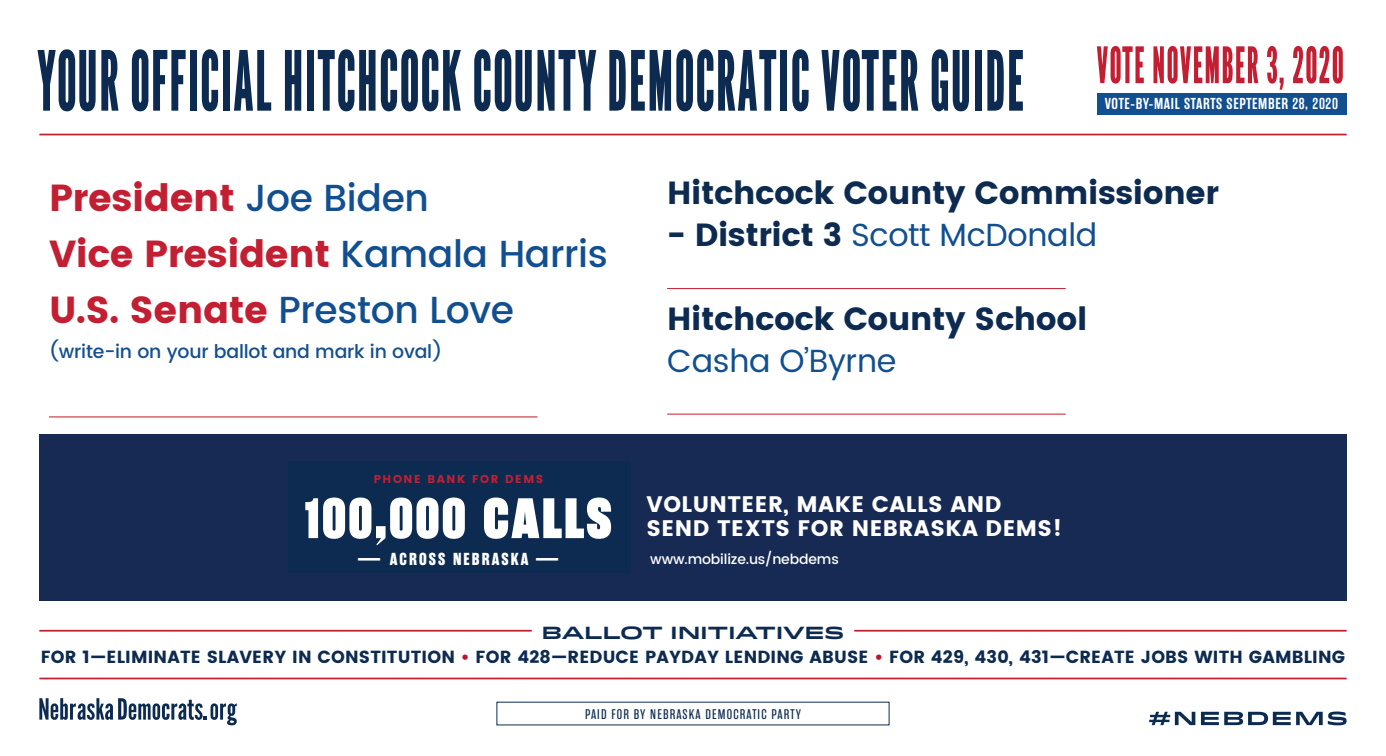
<style>
.page{position:relative;width:1386px;height:756px;background:#fff}
.page>*{position:absolute;margin:0;border:0;box-sizing:border-box;transform-origin:0 0}
.t1{font:condensed 82.6px "League Gothic";letter-spacing:.01em;color:#0d2b51}
.t2{font:800 56.88px "Rama Gothic E";letter-spacing:.04em;color:#fff}
.t3{font:condensed 50.05px "League Gothic";letter-spacing:.02em;color:#c31f32}
.t4{font:37.62px/56.5px "Poppins";letter-spacing:-.01em;color:#c31f32}
.t5{font:32.02px "Poppins";letter-spacing:-.01em;color:#0d2b51}
.t6{font:32.02px "Poppins";letter-spacing:-.01em;color:#124f90}
.t7{font:22.4px/23.3px "Poppins";letter-spacing:.02em;color:#fff}
.t8{font:500 18.9px "Poppins";letter-spacing:-.01em;color:#124f90}
.t9{font:17.5px "Poppins";letter-spacing:.01em;color:#0d2b51}
.t10{font:700 17.5px "Idlewild";letter-spacing:-.02em;color:#0d2b51}
.t11{font:700 17.32px "Rama Gothic E";letter-spacing:.12em;color:#fff}
.t12{font:600 15.92px "Rama Gothic E";letter-spacing:.04em;color:#fff}
.t13{font:14px "Rama Gothic E";letter-spacing:.08em;color:#0d2b51}
.t14{font:500 14px "Poppins";letter-spacing:-.01em;color:#fff}
.t15{font:11.55px "Poppins";letter-spacing:.14em;color:#c31f32}
.s1{font-weight:500;color:#124f90}
.s2{color:#0d2b51}
.s3{font-size:22.05px}
.s4{color:#c3102f}
</style>
<div class="page">
<svg style="left:1149px;top:712px;width:46px;height:13px"></svg>
<svg style="left:1201px;top:712px;width:146px;height:13px"></svg>
<svg style="left:39px;top:698px;width:198px;height:27px"></svg>
<hr style="left:39px;top:678px;width:1308px;height:1px;background:#c31f32">
<hr style="left:39px;top:630px;width:493px;height:2px;background:#c31f32">
<hr style="left:854px;top:630px;width:493px;height:2px;background:#c31f32">
<hr style="left:39px;top:134px;width:1308px;height:1px;background:#c31f32">
<div style="left:1097px;top:93px;width:250px;height:21px;background:#124f90"></div>
<hr style="left:49px;top:416px;width:489px;height:1px;background:#c31f32">
<hr style="left:667px;top:288px;width:399px;height:1px;background:#c31f32">
<hr style="left:667px;top:414px;width:399px;height:1px;background:#c31f32">
<div style="left:39px;top:435px;width:1308px;height:166px;background:#172a53"></div>
<div style="left:288px;top:461px;width:343px;height:112px;background:#0d2b51"></div>
<h1 class="t1" style="left:38px;top:32px;width:989px">YOUR OFFICIAL HITCHCOCK COUNTY DEMOCRATIC VOTER GUIDE</h1>
<h3 class="t3" style="left:1097px;top:36px;width:249px">VOTE NOVEMBER 3, 2020</h3>
<p class="t12" style="left:1105px;top:95px;width:235px">VOTE-BY-MAIL STARTS SEPTEMBER 28, 2020</p>
<h3 class="t4" style="left:49px;top:169px;width:560px">President <span class="s1">Joe Biden<br></span>Vice President <span class="s1">Kamala Harris<br></span>U.S. Senate <span class="s1">Preston Love</span></h3>
<p class="t8" style="left:49px;top:337px;width:395px">(write-in on your ballot and mark in oval)</p>
<h3 class="t5" style="left:667px;top:174px;width:553px">Hitchcock County Commissioner</h3>
<h3 class="t6" style="left:667px;top:212px;width:432px"><span class="s2">- District 3</span> Scott McDonald</h3>
<h3 class="t5" style="left:667px;top:301px;width:422px">Hitchcock County School</h3>
<h3 class="t6" style="left:667px;top:338px;width:231px">Casha O’Byrne</h3>
<p class="t15" style="left:374px;top:473px;width:171px">PHONE BANK FOR DEMS</p>
<h2 class="t2" style="left:305px;top:486px;width:309px">100,000 CALLS</h2>
<p class="t11" style="left:358px;top:549px;width:202px"><span class="s3">—</span> ACROSS NEBRASKA <span class="s3">—</span></p>
<p class="t7" style="left:647px;top:493px;width:417px">VOLUNTEER, MAKE CALLS AND<br>SEND TEXTS FOR NEBRASKA DEMS!</p>
<p class="t14" style="left:650px;top:549px;width:190px">www.mobilize.us/nebdems</p>
<p class="t10" style="left:542px;top:619px;width:304px">BALLOT INITIATIVES</p>
<p class="t9" style="left:41px;top:646px;width:1306px">FOR 1—ELIMINATE SLAVERY IN CONSTITUTION <span class="s4">•</span> FOR 428—REDUCE PAYDAY LENDING ABUSE <span class="s4">•</span> FOR 429, 430, 431—CREATE JOBS WITH GAMBLING</p>
<p class="t13" style="left:585px;top:707px;width:217px">PAID FOR BY NEBRASKA DEMOCRATIC PARTY</p>
</div>
